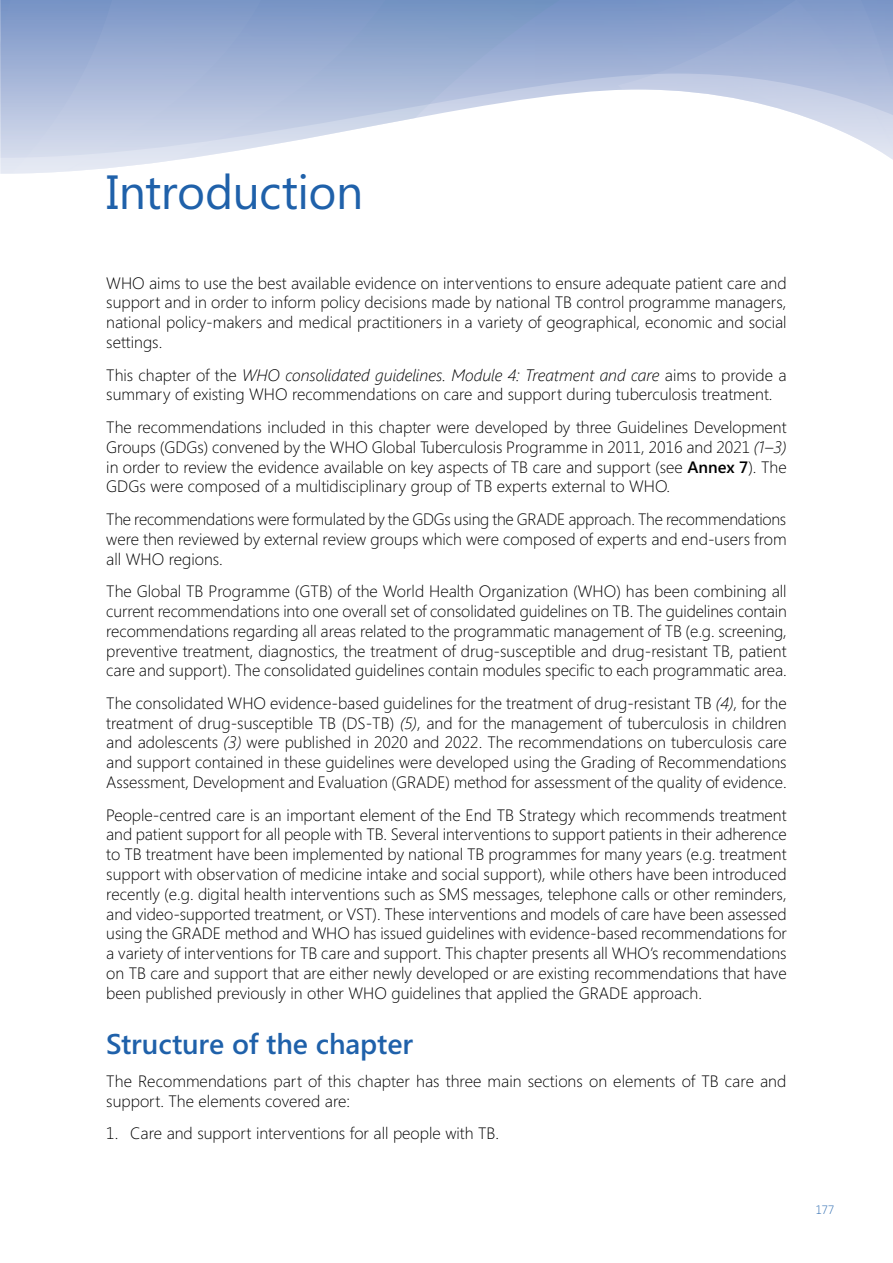
<style>
.page{position:relative;width:893px;height:1263px;background:#fff}
.page>*{position:absolute;margin:0;border:0;box-sizing:border-box;transform-origin:0 0}
.Head1-chapter{font:48px "Segoe UI";letter-spacing:-.01em;color:#1f61aa}
.Head2{font:600 28.5px "Segoe UI";letter-spacing:-.005em;color:#1f61aa}
.Body{font:300 16.5px/19.8px "Segoe UI";color:#000;text-align:justify}
.t1{font:300 12px "Segoe UI";color:#1f61aa}
.s1{font-style:italic}
.s2{font-weight:600}
</style>
<div class="page">
<svg style="left:0;top:158px;width:188px;height:16px"></svg>
<svg style="left:0;top:0;width:893px;height:158px"></svg>
<p class="Head1-chapter" style="left:106px;top:159px;width:259px">Introduction</p>
<p class="Body" style="left:106px;top:272px;width:682px">WHO aims to use the best available evidence on interventions to ensure adequate patient care and support and in order to inform policy decisions made by national TB control programme managers, national policy-makers and medical practitioners in a variety of geographical, economic and social settings.</p>
<p class="Body" style="left:106px;top:364px;width:682px">This chapter of the <span class="s1">WHO consolidated guidelines. Module 4: Treatment and care</span> aims to provide a summary of existing WHO recommendations on care and support during tuberculosis treatment.</p>
<p class="Body" style="left:106px;top:417px;width:682px">The recommendations included in this chapter were developed by three Guidelines Development Groups (GDGs) convened by the WHO Global Tuberculosis Programme in 2011, 2016 and 2021 <span class="s1">(1–3) </span>in order to review the evidence available on key aspects of TB care and support (see <span class="s2">Annex 7</span>). The GDGs were composed of a multidisciplinary group of TB experts external to WHO.</p>
<p class="Body" style="left:106px;top:509px;width:682px">The recommendations were formulated by the GDGs using the GRADE approach. The recommendations were then reviewed by external review groups which were composed of experts and end-users from all WHO regions.</p>
<p class="Body" style="left:106px;top:581px;width:682px">The Global TB Programme (GTB) of the World Health Organization (WHO) has been combining all current recommendations into one overall set of consolidated guidelines on TB. The guidelines contain recommendations regarding all areas related to the programmatic management of TB (e.g. screening, preventive treatment, diagnostics, the treatment of drug-susceptible and drug-resistant TB, patient care and support). The consolidated guidelines contain modules specific to each programmatic area.</p>
<p class="Body" style="left:106px;top:692px;width:682px">The consolidated WHO evidence-based guidelines for the treatment of drug-resistant TB <span class="s1">(4)</span>, for the treatment of drug-susceptible TB (DS-TB) <span class="s1">(5)</span>, and for the management of tuberculosis in children and adolescents <span class="s1">(3)</span> were published in 2020 and 2022. The recommendations on tuberculosis care and support contained in these guidelines were developed using the Grading of Recommendations Assessment, Development and Evaluation (GRADE) method for assessment of the quality of evidence.</p>
<p class="Body" style="left:106px;top:804px;width:682px">People-centred care is an important element of the End TB Strategy which recommends treatment and patient support for all people with TB. Several interventions to support patients in their adherence to TB treatment have been implemented by national TB programmes for many years (e.g. treatment support with observation of medicine intake and social support), while others have been introduced recently (e.g. digital health interventions such as SMS messages, telephone calls or other reminders, and video-supported treatment, or VST). These interventions and models of care have been assessed using the GRADE method and WHO has issued guidelines with evidence-based recommendations for a variety of interventions for TB care and support. This chapter presents all WHO’s recommendations on TB care and support that are either newly developed or are existing recommendations that have been published previously in other WHO guidelines that applied the GRADE approach.</p>
<p class="Head2" style="left:106px;top:1024px;width:308px">Structure of the chapter</p>
<p class="Body" style="left:106px;top:1070px;width:682px">The Recommendations part of this chapter has three main sections on elements of TB care and support. The elements covered are:</p>
<p class="Body" style="left:106px;top:1123px;width:394px">1. Care and support interventions for all people with TB.</p>
<p class="t1" style="left:816px;top:1202px;width:20px">177</p>
</div>
